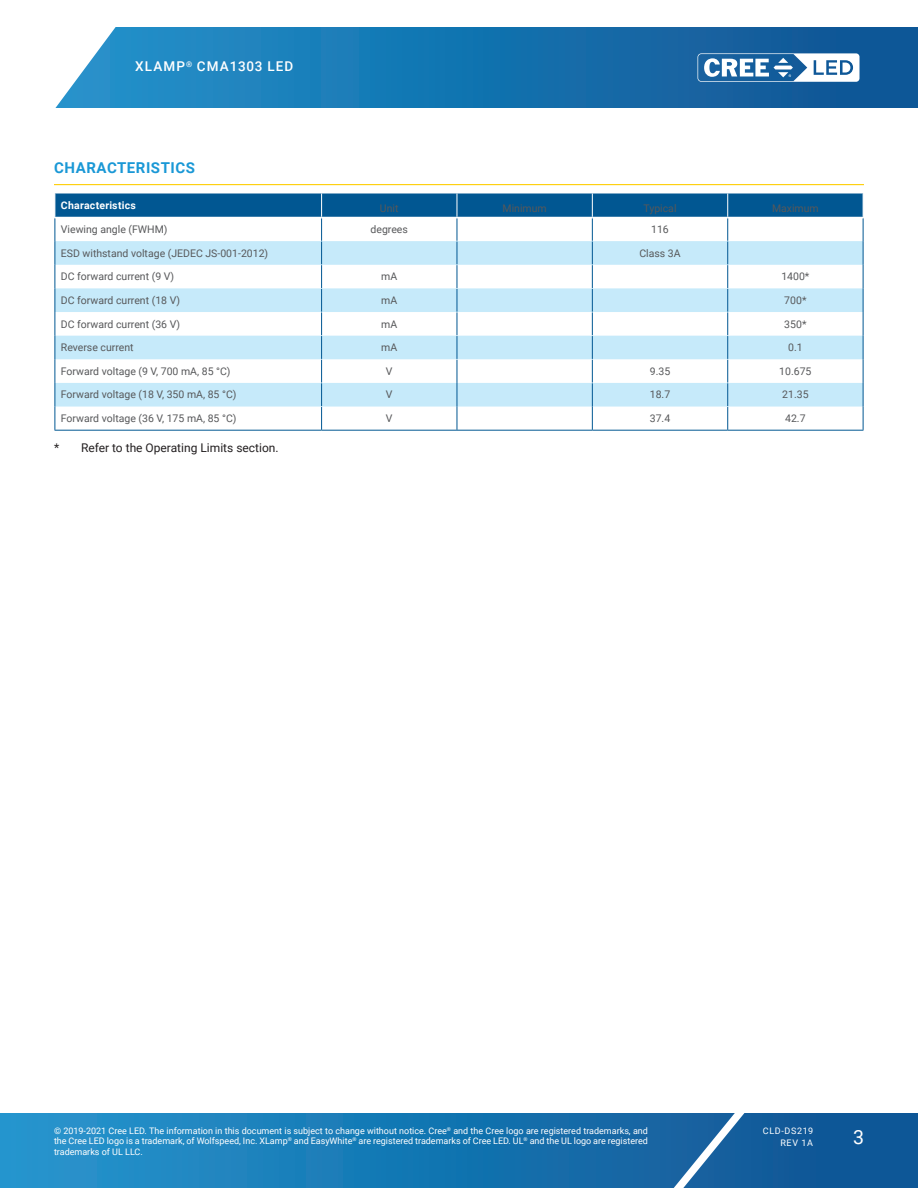
<style>
.page{position:relative;width:918px;height:1188px;background:#fff}
.page>*{position:absolute;margin:0;border:0;box-sizing:border-box;transform-origin:0 0}
.t1{font:19.5px "Roboto";color:#fff}
.Section_heading_with{font:700 15px "Roboto";letter-spacing:.035em;color:#1a98d6}
.t2{font:500 13.5px "Roboto";letter-spacing:.085em;color:#fff}
.t3{font:12px "Roboto";color:#231f20}
.table_text_left_regu{font:10.5px "Roboto";color:#57585a}
.table_text_center_re{font:10.5px "Roboto";color:#57585a}
.table_heading_left{font:700 10.5px "Roboto";letter-spacing:.02em;color:#fff}
.t4{font:9px/10.8px "Roboto";color:#fff;text-align:justify}
.t5{font:9px/12px "Roboto";letter-spacing:.085em;color:#fff;text-align:right}
</style>
<div class="page">
<svg style="left:0;top:1113px;width:918px;height:75px;background:#1876b2"></svg>
<svg style="left:644px;top:1113px;width:117px;height:75px;background:#296da6"></svg>
<svg style="left:55px;top:27px;width:863px;height:81px;background:#2078b2"></svg>
<svg style="left:698px;top:53px;width:162px;height:29px"></svg>
<hr style="left:54px;top:184px;width:810px;height:1px;background:#fece08">
<hr style="left:55px;top:430px;width:267px;height:1px;background:#015792">
<hr style="left:322px;top:430px;width:135px;height:1px;background:#015792">
<hr style="left:457px;top:430px;width:135px;height:1px;background:#015792">
<hr style="left:592px;top:430px;width:136px;height:1px;background:#015792">
<hr style="left:728px;top:430px;width:135px;height:1px;background:#015792">
<svg style="left:55px;top:194px;width:809px;height:236px"></svg>
<hr style="left:55px;top:217px;width:267px;height:1px;background:#fff">
<hr style="left:322px;top:217px;width:135px;height:1px;background:#fff">
<hr style="left:457px;top:217px;width:135px;height:1px;background:#fff">
<hr style="left:592px;top:217px;width:136px;height:1px;background:#fff">
<hr style="left:728px;top:217px;width:135px;height:1px;background:#fff">
<h3 class="t2" style="left:135px;top:57px;width:160px">XLAMP<sup>®</sup> CMA1303 LED</h3>
<p class="Section_heading_with" style="left:54px;top:157px;width:142px">CHARACTERISTICS</p>
<p class="table_heading_left" style="left:61px;top:197px;width:76px">Characteristics</p>
<p class="table_text_center_re" style="left:380px;top:200px;width:20px">Unit</p>
<p class="table_text_center_re" style="left:503px;top:200px;width:46px">Minimum</p>
<p class="table_text_center_re" style="left:644px;top:200px;width:35px">Typical</p>
<p class="table_text_center_re" style="left:772px;top:200px;width:48px">Maximum</p>
<p class="table_text_left_regu" style="left:61px;top:222px;width:108px">Viewing angle (FWHM)</p>
<p class="table_text_center_re" style="left:371px;top:222px;width:39px">degrees</p>
<p class="table_text_center_re" style="left:651px;top:222px;width:19px">116</p>
<p class="table_text_left_regu" style="left:61px;top:246px;width:209px">ESD withstand voltage (JEDEC JS-001-2012)</p>
<p class="table_text_center_re" style="left:639px;top:246px;width:43px">Class 3A</p>
<p class="table_text_left_regu" style="left:61px;top:269px;width:115px">DC forward current (9 V)</p>
<p class="table_text_center_re" style="left:381px;top:269px;width:18px">mA</p>
<p class="table_text_center_re" style="left:781px;top:269px;width:30px">1400*</p>
<p class="table_text_left_regu" style="left:61px;top:293px;width:121px">DC forward current (18 V)</p>
<p class="table_text_center_re" style="left:381px;top:293px;width:18px">mA</p>
<p class="table_text_center_re" style="left:784px;top:293px;width:24px">700*</p>
<p class="table_text_left_regu" style="left:61px;top:316px;width:121px">DC forward current (36 V)</p>
<p class="table_text_center_re" style="left:381px;top:316px;width:18px">mA</p>
<p class="table_text_center_re" style="left:784px;top:316px;width:24px">350*</p>
<p class="table_text_left_regu" style="left:61px;top:340px;width:74px">Reverse current</p>
<p class="table_text_center_re" style="left:381px;top:340px;width:18px">mA</p>
<p class="table_text_center_re" style="left:788px;top:340px;width:16px">0.1</p>
<p class="table_text_left_regu" style="left:61px;top:364px;width:171px">Forward voltage (9 V, 700 mA, 85 °C)</p>
<p class="table_text_center_re" style="left:386px;top:364px;width:8px">V</p>
<p class="table_text_center_re" style="left:650px;top:364px;width:22px">9.35</p>
<p class="table_text_center_re" style="left:779px;top:364px;width:34px">10.675</p>
<p class="table_text_left_regu" style="left:61px;top:387px;width:177px">Forward voltage (18 V, 350 mA, 85 °C)</p>
<p class="table_text_center_re" style="left:386px;top:387px;width:8px">V</p>
<p class="table_text_center_re" style="left:650px;top:387px;width:22px">18.7</p>
<p class="table_text_center_re" style="left:782px;top:387px;width:28px">21.35</p>
<p class="table_text_left_regu" style="left:61px;top:411px;width:177px">Forward voltage (36 V, 175 mA, 85 °C)</p>
<p class="table_text_center_re" style="left:386px;top:411px;width:8px">V</p>
<p class="table_text_center_re" style="left:650px;top:411px;width:22px">37.4</p>
<p class="table_text_center_re" style="left:785px;top:411px;width:22px">42.7</p>
<p class="t3" style="left:54px;top:440px;width:226px">* Refer to the Operating Limits section.</p>
<p class="t4" style="left:54px;top:1125px;width:596px">© 2019-2021 Cree LED. The information in this document is subject to change without notice. Cree<sup>®</sup> and the Cree logo are registered trademarks, and the Cree LED logo is a trademark, of Wolfspeed, Inc. XLamp<sup>®</sup> and EasyWhite<sup>®</sup> are registered trademarks of Cree LED. UL<sup>®</sup> and the UL logo are registered trademarks of UL LLC.</p>
<p class="t5" style="left:763px;top:1124px;width:52px">CLD-DS219<br>REV 1A</p>
<h1 class="t1" style="left:853px;top:1123px;width:12px">3</h1>
</div>
